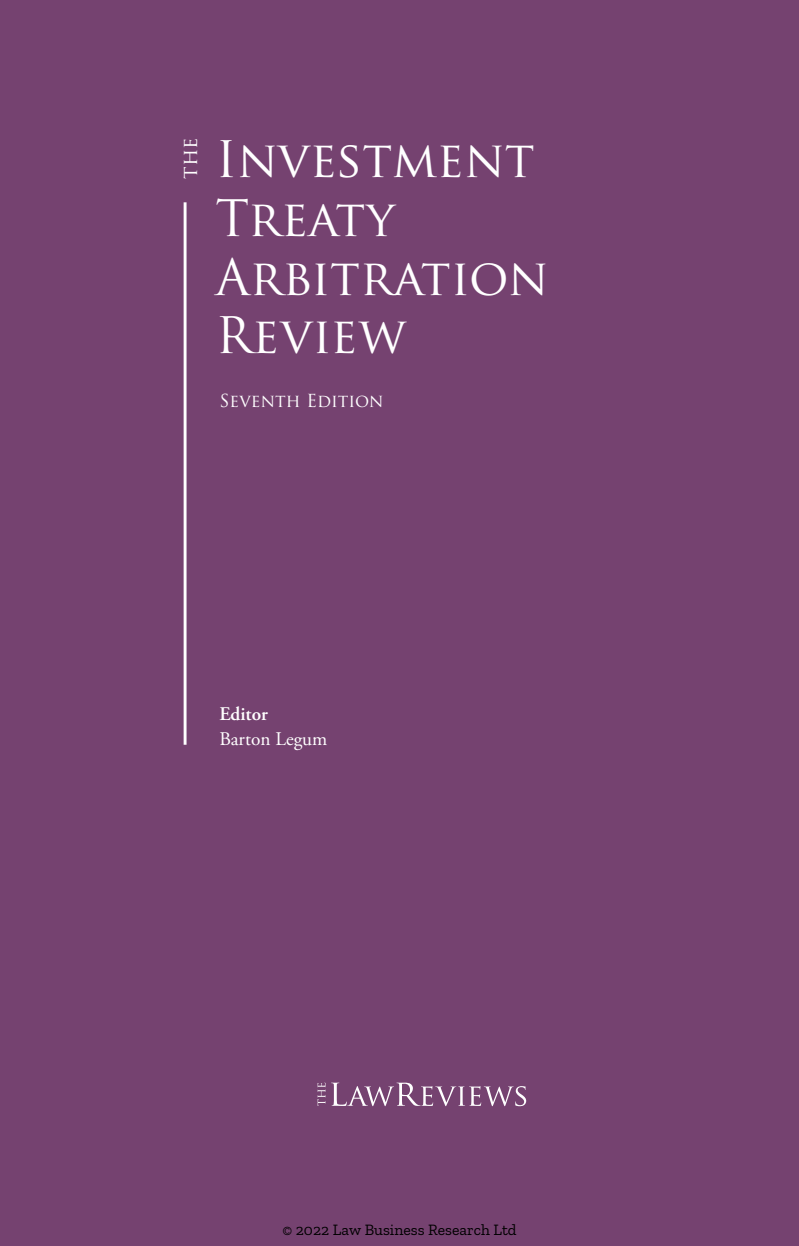
<style>
.page{position:relative;width:799px;height:1246px;background:#fff}
.page>*{position:absolute;margin:0;border:0;box-sizing:border-box;transform-origin:0 0}
.t1{font:49px/58.8px "Trajan Pro";color:#fff}
.t2{font:20.47px "Trajan Pro";color:#fff}
.t3{font:19.25px "Adobe Garamond Pro";color:#fff}
.t4{font:600 19.25px "Adobe Garamond Pro";color:#fff}
.t5{font:17.5px "Trajan Pro";color:#fff}
.t6{font:15.75px "Zilla Slab";color:#000}
</style>
<div class="page">
<div style="left:0;top:0;width:799px;height:1245px;background:#754270"></div>
<hr style="left:184px;top:202px;width:2px;height:542px;background:#fff">
<svg style="left:331px;top:1082px;width:195px;height:23px"></svg>
<svg style="left:317px;top:1082px;width:8px;height:23px"></svg>
<p class="t2" style="left:177px;top:179px;width:43px;rotate:-90deg">the</p>
<p class="t1" style="left:215px;top:129px;width:334px">Investment<br>Treaty<br>Arbitration<br>Review</p>
<p class="t5" style="left:219px;top:390px;width:165px">Seventh Edition</p>
<p class="t4" style="left:219px;top:702px;width:50px">Editor</p>
<p class="t3" style="left:219px;top:727px;width:109px">Barton Legum</p>
<p class="t6" style="left:282px;top:1220px;width:236px">© 2022 Law Business Research Ltd</p>
</div>
